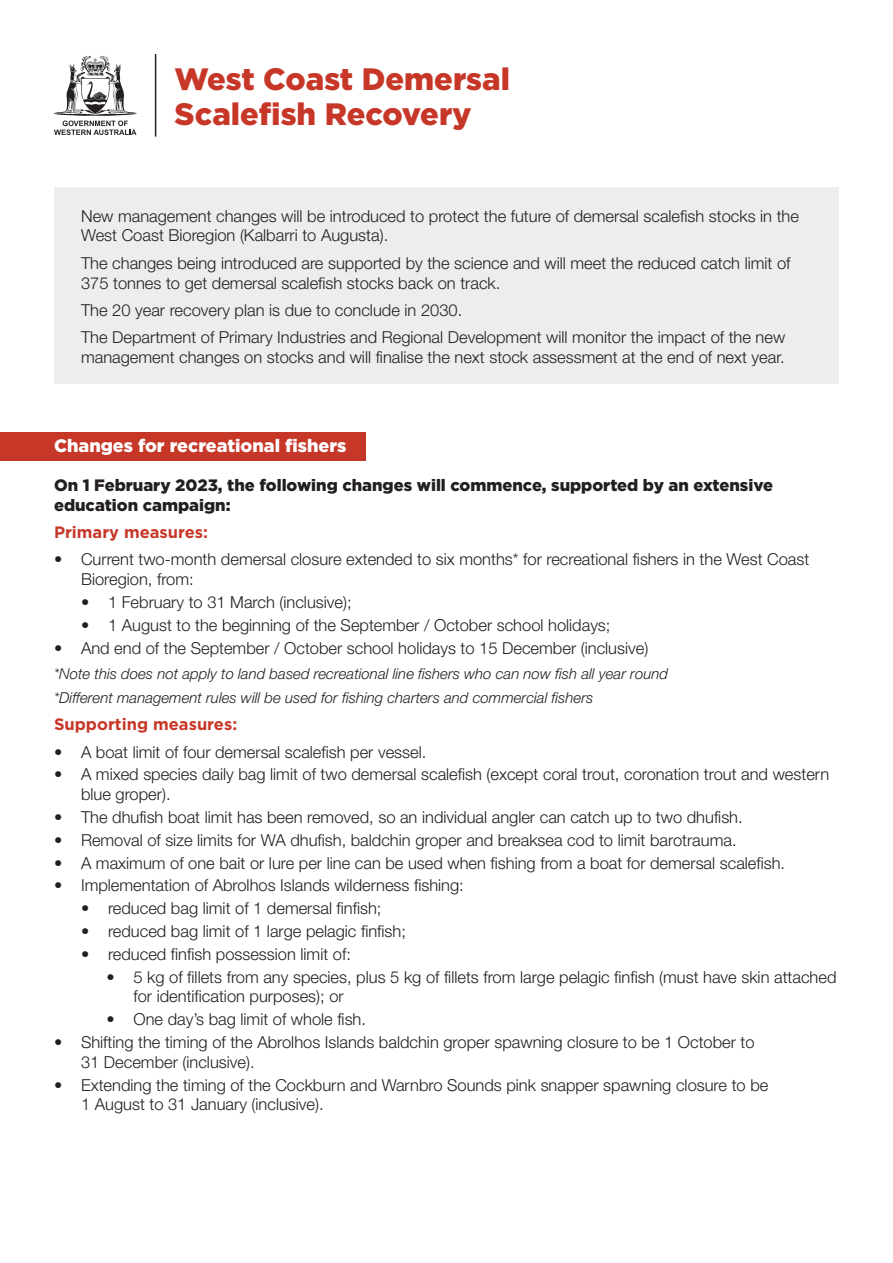
<style>
.page{position:relative;width:893px;height:1263px;background:#fff}
.page>*{position:absolute;margin:0;border:0;box-sizing:border-box;transform-origin:0 0}
.t1{font:900 30.9px "Gotham";color:#c73728}
.t2{font:900 18px "Gotham";color:#fff}
.t3{font:300 16.5px/19.8px "Helvetica Neue";color:#231f20}
.t4{font:900 16.5px/19.8px "Gotham";color:#231f20}
.t5{font:700 16.5px "Gotham";color:#c73728}
.t6{font:italic 300 15px "Helvetica Neue";color:#231f20}
</style>
<div class="page">
<svg style="left:54px;top:56px;width:83px;height:79px"></svg>
<hr style="left:155px;top:54px;width:1px;height:83px;background:#231f20">
<div style="left:54px;top:187px;width:785px;height:197px;background:#ededed"></div>
<div style="left:0;top:432px;width:365px;height:28px;background:#c73728"></div>
<p class="t1" style="left:175px;top:58px;width:337px">West Coast Demersal</p>
<p class="t1" style="left:175px;top:93px;width:298px">Scalefish Recovery</p>
<p class="t3" style="left:81px;top:205px;width:719px">New management changes will be introduced to protect the future of demersal scalefish stocks in the<br>West Coast Bioregion (Kalbarri to Augusta).</p>
<p class="t3" style="left:81px;top:253px;width:711px">The changes being introduced are supported by the science and will meet the reduced catch limit of<br>375 tonnes to get demersal scalefish stocks back on track.</p>
<p class="t3" style="left:81px;top:300px;width:383px">The 20 year recovery plan is due to conclude in 2030.</p>
<p class="t3" style="left:81px;top:327px;width:706px">The Department of Primary Industries and Regional Development will monitor the impact of the new management changes on stocks and will finalise the next stock assessment at the end of next year.</p>
<p class="t2" style="left:54px;top:433px;width:294px">Changes for recreational fishers</p>
<p class="t4" style="left:54px;top:475px;width:721px">On 1 February 2023, the following changes will commence, supported by an extensive education campaign:</p>
<p class="t5" style="left:54px;top:521px;width:156px">Primary measures:</p>
<p class="t3" style="left:81px;top:549px;width:730px;text-indent:-27px">• Current two-month demersal closure extended to six months* for recreational fishers in the West Coast<br>Bioregion, from:</p>
<p class="t3" style="left:81px;top:592px;width:272px">• 1 February to 31 March (inclusive);</p>
<p class="t3" style="left:81px;top:615px;width:531px">• 1 August to the beginning of the September / October school holidays;</p>
<p class="t3" style="left:54px;top:637px;width:596px">• And end of the September / October school holidays to 15 December (inclusive)</p>
<p class="t6" style="left:54px;top:665px;width:616px">*Note this does not apply to land based recreational line fishers who can now fish all year round</p>
<p class="t6" style="left:54px;top:689px;width:541px">*Different management rules will be used for fishing charters and commercial fishers</p>
<p class="t5" style="left:54px;top:713px;width:185px">Supporting measures:</p>
<p class="t3" style="left:54px;top:741px;width:374px">• A boat limit of four demersal scalefish per vessel.</p>
<p class="t3" style="left:81px;top:764px;width:750px;text-indent:-27px">• A mixed species daily bag limit of two demersal scalefish (except coral trout, coronation trout and western blue groper).</p>
<p class="t3" style="left:54px;top:807px;width:690px">• The dhufish boat limit has been removed, so an individual angler can catch up to two dhufish.</p>
<p class="t3" style="left:54px;top:830px;width:684px">• Removal of size limits for WA dhufish, baldchin groper and breaksea cod to limit barotrauma.</p>
<p class="t3" style="left:54px;top:852px;width:733px">• A maximum of one bait or lure per line can be used when fishing from a boat for demersal scalefish.</p>
<p class="t3" style="left:54px;top:875px;width:411px">• Implementation of Abrolhos Islands wilderness fishing:</p>
<p class="t3" style="left:81px;top:898px;width:302px">• reduced bag limit of 1 demersal finfish;</p>
<p class="t3" style="left:81px;top:921px;width:327px">• reduced bag limit of 1 large pelagic finfish;</p>
<p class="t3" style="left:81px;top:944px;width:271px">• reduced finfish possession limit of:</p>
<p class="t3" style="left:134px;top:966px;width:704px;text-indent:-27px">• 5 kg of fillets from any species, plus 5 kg of fillets from large pelagic finfish (must have skin attached for identification purposes); or</p>
<p class="t3" style="left:106px;top:1009px;width:261px">• One day’s bag limit of whole fish.</p>
<p class="t3" style="left:81px;top:1032px;width:675px;text-indent:-27px">• Shifting the timing of the Abrolhos Islands baldchin groper spawning closure to be 1 October to<br>31 December (inclusive).</p>
<p class="t3" style="left:81px;top:1074px;width:689px;text-indent:-27px">• Extending the timing of the Cockburn and Warnbro Sounds pink snapper spawning closure to be<br>1 August to 31 January (inclusive).</p>
</div>
